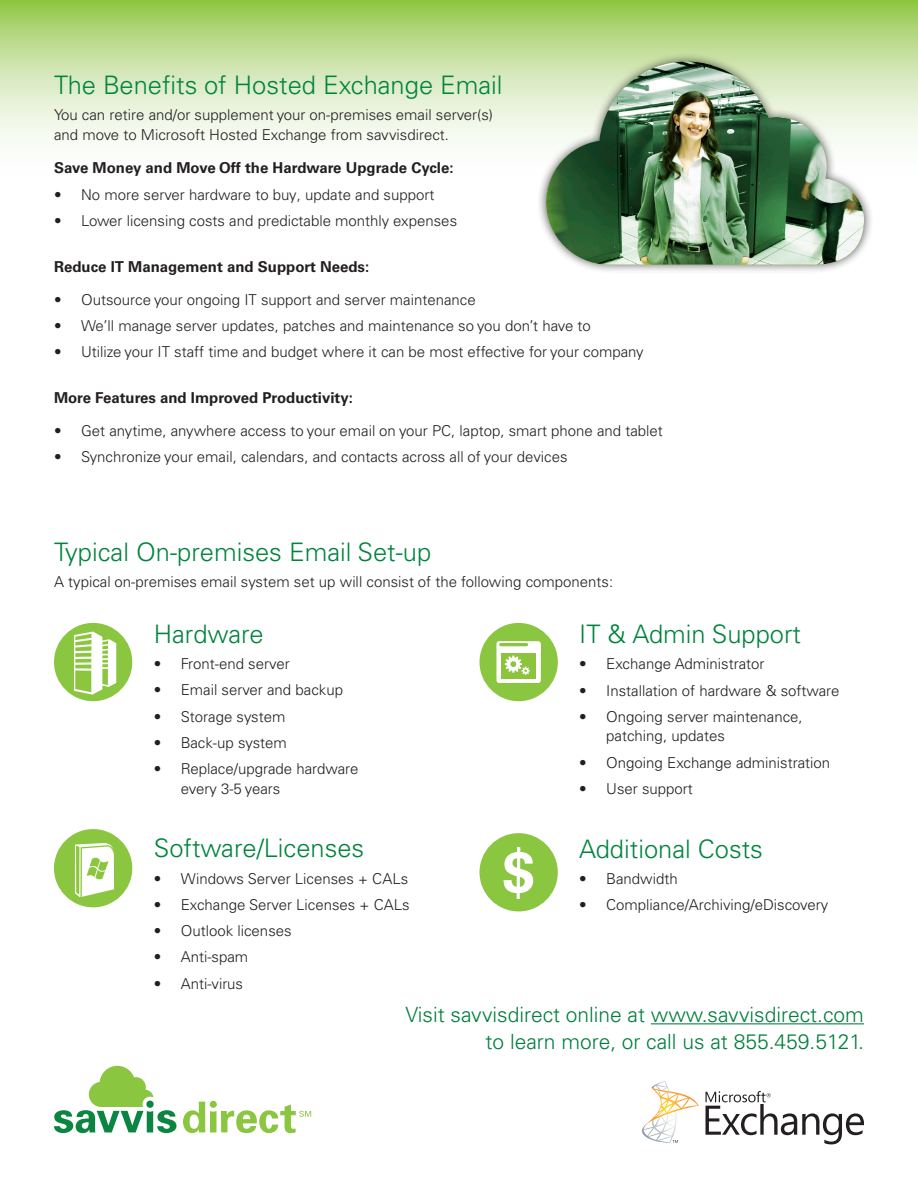
<style>
.page{position:relative;width:918px;height:1188px;background:#fff}
.page>*{position:absolute;margin:0;border:0;box-sizing:border-box;transform-origin:0 0}
.t1{font:700 59.4px "Univers LT Pro 65";color:#fff}
.Section_Header2{font:300 25.5px "Univers LT Pro 45";color:#00843d}
.t2{font:300 21px/27px "Univers LT Pro 45";color:#007e3d;text-align:right}
.Text{font:300 15px/19.5px "Univers LT Pro 45";color:#231f20}
.Text-2{font:700 15px "Univers LT Pro 65";color:#231f20}
</style>
<div class="page">
<svg style="left:54px;top:1066px;width:122px;height:67px"></svg>
<svg style="left:183px;top:1102px;width:128px;height:31px"></svg>
<svg style="left:0;top:0;width:918px;height:142px;background:#c7e1a2"></svg>
<svg style="left:642px;top:1081px;width:57px;height:62px"></svg>
<svg style="left:706px;top:1091px;width:158px;height:53px"></svg>
<div style="left:54px;top:829px;width:78px;height:78px;background:#8bc640;border-radius:50%"></div>
<svg style="left:75px;top:843px;width:39px;height:55px"></svg>
<div style="left:54px;top:623px;width:78px;height:78px;background:#8bc640;border-radius:50%"></div>
<svg style="left:74px;top:632px;width:42px;height:63px"></svg>
<div style="left:480px;top:623px;width:78px;height:78px;background:#8bc640;border-radius:50%"></div>
<div style="left:496px;top:641px;width:45px;height:42px;background:#fff;border-radius:3px"></div>
<svg style="left:499px;top:644px;width:30px;height:3px"></svg>
<hr style="left:501px;top:643px;width:26px;height:3px;background:#8cc43e">
<div style="left:501px;top:653px;width:35px;height:25px;background:#8cc43e"></div>
<svg style="left:505px;top:656px;width:25px;height:19px"></svg>
<div style="left:480px;top:833px;width:78px;height:78px;background:#8bc640;border-radius:50%"></div>
<div style="left:537px;top:52px;width:336px;height:222px;background:#231f20;opacity:.75"></div>
<img style="left:546px;top:62px;width:319px;height:204px">
<hr style="left:651px;top:1023px;width:213px;height:1px;background:#007e3d">
<p class="Section_Header2" style="left:54px;top:70px;width:450px">The Benefits of Hosted Exchange Email</p>
<p class="Text" style="left:54px;top:105px;width:441px">You can retire and/or supplement your on-premises email server(s) and move to Microsoft Hosted Exchange from savvisdirect.</p>
<p class="Text-2" style="left:54px;top:159px;width:401px">Save Money and Move Off the Hardware Upgrade Cycle:</p>
<p class="Text" style="left:54px;top:185px;width:382px">• No more server hardware to buy, update and support</p>
<p class="Text" style="left:54px;top:211px;width:405px">• Lower licensing costs and predictable monthly expenses</p>
<p class="Text-2" style="left:54px;top:258px;width:317px">Reduce IT Management and Support Needs:</p>
<p class="Text" style="left:54px;top:290px;width:423px">• Outsource your ongoing IT support and server maintenance</p>
<p class="Text" style="left:54px;top:316px;width:538px">• We’ll manage server updates, patches and maintenance so you don’t have to</p>
<p class="Text" style="left:54px;top:342px;width:591px">• Utilize your IT staff time and budget where it can be most effective for your company</p>
<p class="Text-2" style="left:54px;top:389px;width:300px">More Features and Improved Productivity:</p>
<p class="Text" style="left:54px;top:421px;width:610px">• Get anytime, anywhere access to your email on your PC, laptop, smart phone and tablet</p>
<p class="Text" style="left:54px;top:447px;width:515px">• Synchronize your email, calendars, and contacts across all of your devices</p>
<p class="Section_Header2" style="left:54px;top:536px;width:379px">Typical On-premises Email Set-up</p>
<p class="Text" style="left:54px;top:572px;width:561px">A typical on-premises email system set up will consist of the following components:</p>
<p class="Section_Header2" style="left:154px;top:618px;width:111px">Hardware</p>
<p class="Text" style="left:154px;top:654px;width:137px">• Front-end server</p>
<p class="Text" style="left:154px;top:680px;width:191px">• Email server and backup</p>
<p class="Text" style="left:154px;top:707px;width:133px">• Storage system</p>
<p class="Text" style="left:154px;top:733px;width:135px">• Back-up system</p>
<p class="Text" style="left:181px;top:759px;width:179px;text-indent:-27px">• Replace/upgrade hardware every 3-5 years</p>
<p class="Section_Header2" style="left:154px;top:833px;width:212px">Software/Licenses</p>
<p class="Text" style="left:154px;top:869px;width:256px">• Windows Server Licenses + CALs</p>
<p class="Text" style="left:154px;top:895px;width:257px">• Exchange Server Licenses + CALs</p>
<p class="Text" style="left:154px;top:921px;width:139px">• Outlook licenses</p>
<p class="Text" style="left:154px;top:947px;width:96px">• Anti-spam</p>
<p class="Text" style="left:154px;top:974px;width:91px">• Anti-virus</p>
<p class="t1" style="left:502px;top:837px;width:35px">$</p>
<p class="Section_Header2" style="left:579px;top:619px;width:223px">IT &amp; Admin Support</p>
<p class="Text" style="left:579px;top:654px;width:187px">• Exchange Administrator</p>
<p class="Text" style="left:579px;top:680px;width:262px">• Installation of hardware &amp; software</p>
<p class="Text" style="left:606px;top:707px;width:198px;text-indent:-27px">• Ongoing server maintenance, patching, updates</p>
<p class="Text" style="left:579px;top:752px;width:252px">• Ongoing Exchange administration</p>
<p class="Text" style="left:579px;top:779px;width:115px">• User support</p>
<p class="Section_Header2" style="left:579px;top:833px;width:185px">Additional Costs</p>
<p class="Text" style="left:579px;top:869px;width:100px">• Bandwidth</p>
<p class="Text" style="left:579px;top:895px;width:250px">• Compliance/Archiving/eDiscovery</p>
<p class="t2" style="left:406px;top:1001px;width:460px">Visit savvisdirect online at www.savvisdirect.com to learn more, or call us at 855.459.5121.</p>
</div>
